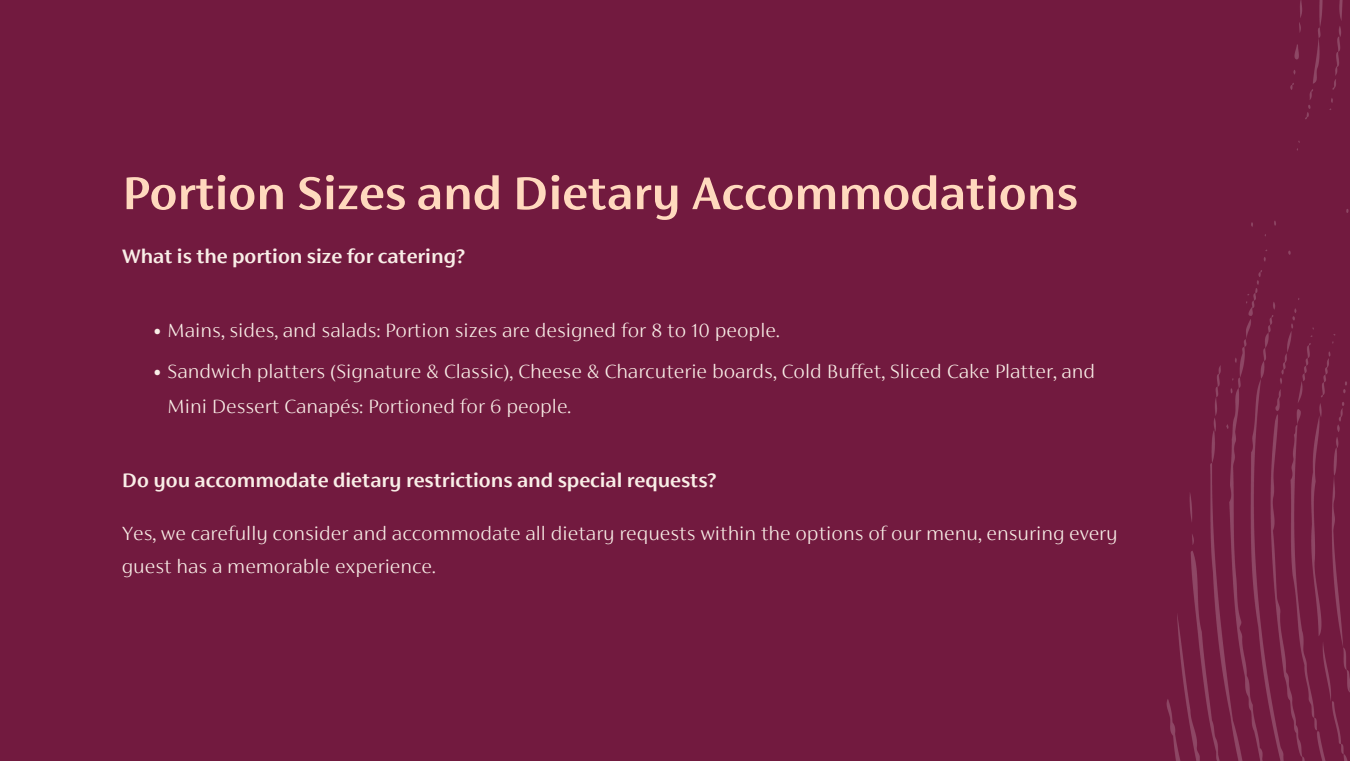
<style>
.page{position:relative;width:1350px;height:761px;background:#fff}
.page>*{position:absolute;margin:0;border:0;box-sizing:border-box;transform-origin:0 0}
.t1{font:600 50.7px "FS Siena";color:#ffd9be}
.t2{font:200 21.45px "FS Siena";color:#f9eee7}
.t3{font:600 21.45px "FS Siena";color:#f9eee7}
</style>
<div class="page">
<div style="left:0;top:0;width:1350px;height:760px;background:#721a3f"></div>
<img style="left:1166px;top:0;width:184px;height:760px">
<p class="t1" style="left:122px;top:172px;width:958px">Portion Sizes and Dietary Accommodations</p>
<p class="t3" style="left:122px;top:247px;width:345px">What is the portion size for catering?</p>
<h1 class="t2" style="left:153px;top:321px;width:628px">• Mains, sides, and salads: Portion sizes are designed for 8 to 10 people.</h1>
<p class="t2" style="left:153px;top:362px;width:944px">• Sandwich platters (Signature &amp; Classic), Cheese &amp; Charcuterie boards, Cold Buffet, Sliced Cake Platter, and</p>
<p class="t2" style="left:167px;top:397px;width:405px">Mini Dessert Canapés: Portioned for 6 people.</p>
<p class="t3" style="left:122px;top:471px;width:596px">Do you accommodate dietary restrictions and special requests?</p>
<p class="t2" style="left:122px;top:524px;width:997px">Yes, we carefully consider and accommodate all dietary requests within the options of our menu, ensuring every</p>
<p class="t2" style="left:122px;top:557px;width:315px">guest has a memorable experience.</p>
</div>
